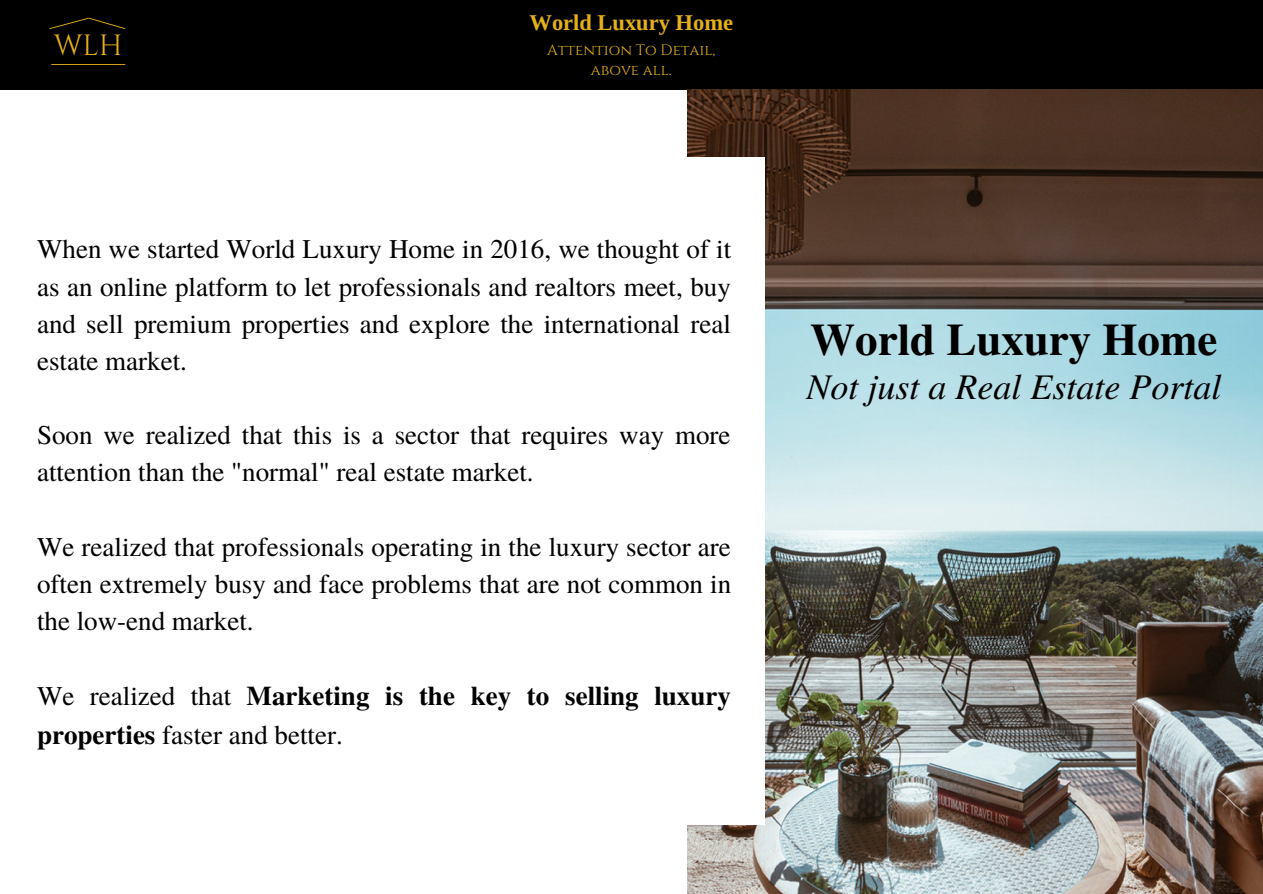
<style>
.page{position:relative;width:1263px;height:894px;background:#fff}
.page>*{position:absolute;margin:0;border:0;box-sizing:border-box;transform-origin:0 0}
.t1{font:700 45px "Te X Gyre Termes";color:#000}
.t2{font:italic 36px "Te X Gyre Termes";color:#000}
.t3{font:29.25px "Cinzel";color:#e5b118}
.t4{font:27px/37px "Te X Gyre Termes";color:#000;text-align:justify}
.t5{font:700 27px/38.2px "Te X Gyre Termes";color:#000}
.t6{font:700 22.5px "Libra Serif Modern";color:#e5b118}
.t7{font:15px/20.2px "Cinzel";color:#e5b118;text-align:center}
.s1{font-weight:400}
</style>
<div class="page">
<div style="left:0;top:0;width:1263px;height:90px;background:#000"></div>
<svg style="left:49px;top:17px;width:77px;height:12px"></svg>
<hr style="left:51px;top:64px;width:74px;height:1px;background:#e5b118">
<img style="left:687px;top:89px;width:576px;height:803px">
<div style="left:497px;top:158px;width:268px;height:667px;background:#fff"></div>
<p class="t3" style="left:54px;top:27px;width:70px">WLH</p>
<p class="t6" style="left:529px;top:10px;width:205px">World Luxury Home</p>
<p class="t7" style="left:547px;top:40px;width:170px">Attention To Detail, above all.</p>
<p class="t4" style="left:37px;top:229px;width:696px">When we started World Luxury Home in 2016, we thought of it as an online platform to let professionals and realtors meet, buy and sell premium properties and explore the international real estate market.</p>
<p class="t4" style="left:37px;top:415px;width:695px">Soon we realized that this is a sector that requires way more attention than the "normal" real estate market.</p>
<p class="t4" style="left:37px;top:526px;width:696px">We realized that professionals operating in the luxury sector are often extremely busy and face problems that are not common in the low-end market.</p>
<p class="t5" style="left:37px;top:675px;width:695px"><span class="s1">We realized that</span> Marketing is the key to selling luxury properties <span class="s1">faster and better.</span></p>
<h1 class="t1" style="left:810px;top:304px;width:409px">World Luxury Home</h1>
<h2 class="t2" style="left:806px;top:360px;width:416px">Not just a Real Estate Portal</h2>
</div>
